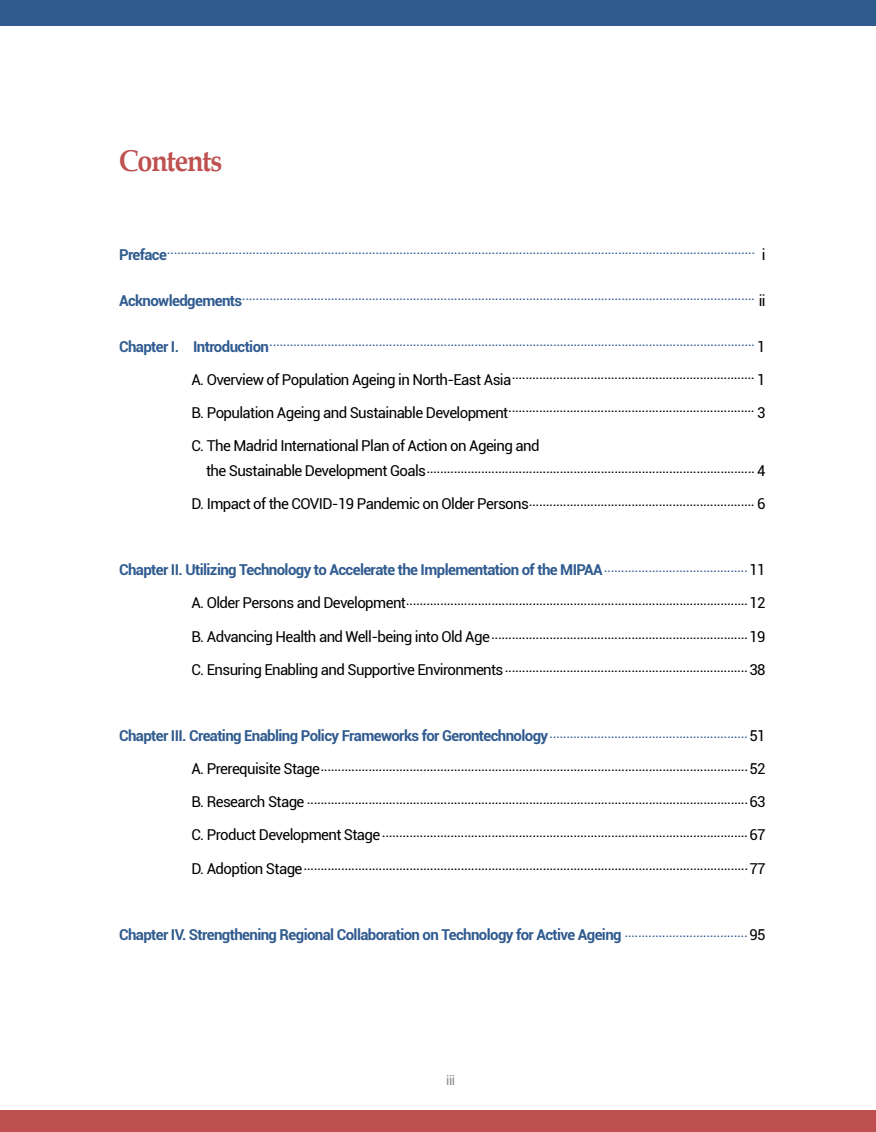
<style>
.page{position:relative;width:876px;height:1132px;background:#fff}
.page>*{position:absolute;margin:0;border:0;box-sizing:border-box;transform-origin:0 0}
.t1{font:700 30px "Book Antiqua";letter-spacing:-.04em;color:#be5050;scale:.9 1}
.t2{font:15px/30.2px "Roboto";letter-spacing:-.04em;color:#000;text-align:right}
.t3{font:15px "Roboto";color:#305b90}
.t4{font:700 15px "Roboto";letter-spacing:-.04em;color:#305b90}
.t5{font:15px "Myriad Pro";color:#898989;scale:.95 1}
.s1{font-weight:700}
.s2{color:#000}
.s3{font-weight:700;color:#305b90}
.s4{font-weight:400;color:#000}
</style>
<div class="page">
<div style="left:0;top:0;width:876px;height:26px;background:#305b90"></div>
<div style="left:0;top:1110px;width:876px;height:21px;background:#be5050"></div>
<h1 class="t1" style="left:119px;top:140px;width:116px">Contents</h1>
<p class="t3" style="left:119px;top:238px;width:648px"><span class="s1">Preface</span>............................................................................................................................................................................ <span class="s2">i</span></p>
<p class="t3" style="left:119px;top:284px;width:648px"><span class="s1">Acknowledgements</span>...................................................................................................................................................... <span class="s2">ii</span></p>
<p class="t3" style="left:119px;top:330px;width:648px"><span class="s1">Chapter I. Introduction</span>.............................................................................................................................................. <span class="s2">1</span></p>
<p class="t2" style="left:191px;top:358px;width:576px">A. Overview of Population Ageing in North-East Asia....................................................................... 1</p>
<p class="t2" style="left:191px;top:391px;width:576px">B. Population Ageing and Sustainable Development........................................................................ 3</p>
<p class="t2" style="left:206px;top:434px;width:561px;line-height:21.6px;text-align:left;text-indent:-15px">C. The Madrid International Plan of Action on Ageing and<br>the Sustainable Development Goals................................................................................................ 4</p>
<p class="t2" style="left:191px;top:485px;width:576px">D. Impact of the COVID-19 Pandemic on Older Persons.................................................................. 6</p>
<p class="t2" style="left:119px;top:554px;width:648px"><span class="s3">Chapter II. Utilizing Technology to Accelerate the Implementation of the MIPAA</span><sup>..........................................</sup>11<br>A. Older Persons and Development....................................................................................................12</p>
<p class="t2" style="left:191px;top:617px;width:576px">B. Advancing Health and Well-being into Old Age...........................................................................19</p>
<p class="t2" style="left:191px;top:650px;width:576px">C. Ensuring Enabling and Supportive Environments.......................................................................38</p>
<p class="t2" style="left:119px;top:719px;width:648px"><span class="s3">Chapter III. Creating Enabling Policy Frameworks for Gerontechnology</span><sup>..........................................................</sup>51<br>A. Prerequisite Stage.............................................................................................................................52</p>
<p class="t2" style="left:191px;top:783px;width:576px">B. Research Stage .................................................................................................................................63</p>
<p class="t2" style="left:191px;top:816px;width:576px">C. Product Development Stage...........................................................................................................67</p>
<p class="t2" style="left:191px;top:849px;width:576px">D. Adoption Stage..................................................................................................................................77</p>
<p class="t4" style="left:119px;top:923px;width:648px">Chapter IV. Strengthening Regional Collaboration on Technology for Active Ageing <sup>....................................</sup><span class="s4">95</span></p>
<p class="t5" style="left:446px;top:1070px;width:11px">iii</p>
</div>
